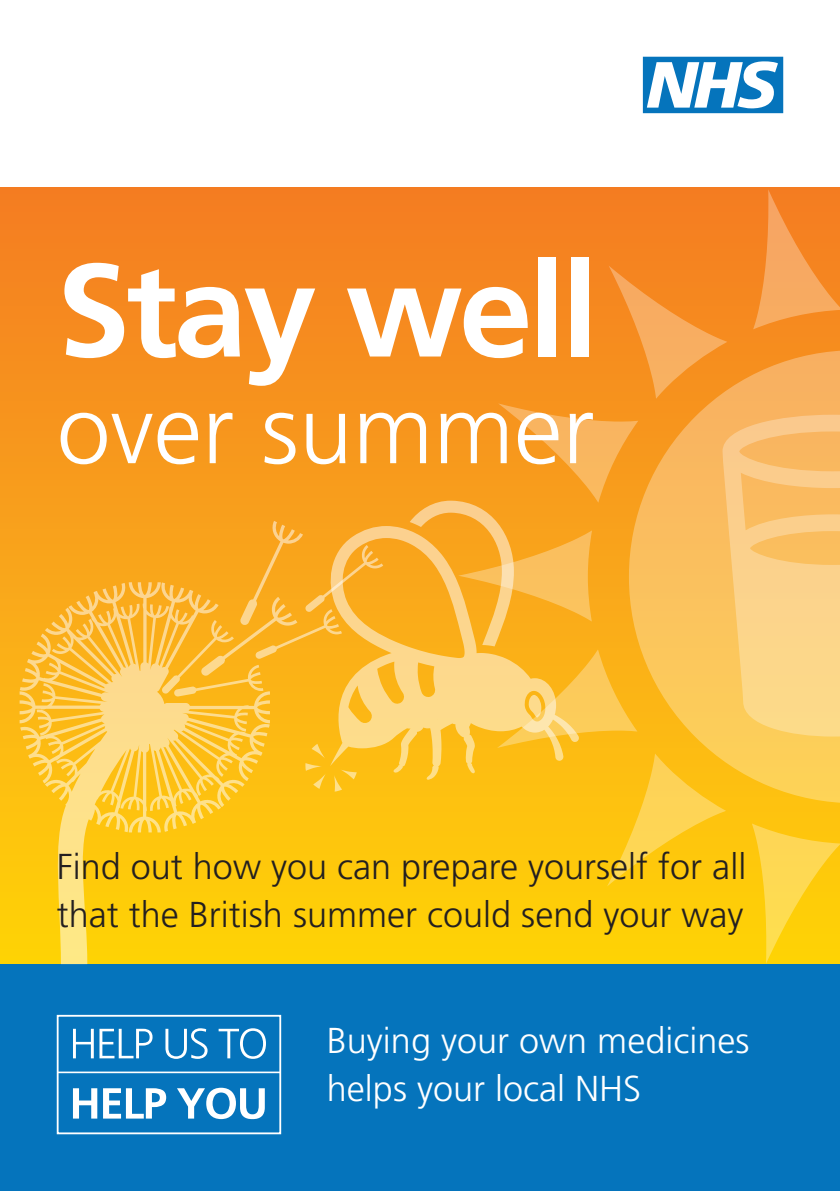
<style>
.page{position:relative;width:840px;height:1191px;background:#fff}
.page>*{position:absolute;margin:0;border:0;box-sizing:border-box;transform-origin:0 0}
.t1{font:700 132px "Frutiger LT Std";letter-spacing:-.03em;color:#fff}
.t2{font:300 96.8px "Frutiger LT Std";color:#fff}
.t3{font:300 36px/48px "Frutiger LT Std";color:#231f20}
.t4{font:300 36px/48px "Frutiger LT Std";color:#fff}
</style>
<div class="page">
<div style="left:0;top:187px;width:839px;height:777px;background:linear-gradient(to bottom,#f47b25,#ffd40a)"></div>
<div style="left:0;top:964px;width:839px;height:227px;background:#0574bc"></div>
<svg style="left:642px;top:57px;width:140px;height:56px"></svg>
<svg style="left:73px;top:1028px;width:79px;height:30px"></svg>
<svg style="left:165px;top:1028px;width:42px;height:30px"></svg>
<svg style="left:218px;top:1028px;width:48px;height:30px"></svg>
<svg style="left:73px;top:1088px;width:24px;height:30px"></svg>
<svg style="left:103px;top:1088px;width:63px;height:30px"></svg>
<svg style="left:177px;top:1087px;width:88px;height:32px"></svg>
<div style="left:57px;top:1014px;width:224px;height:120px;border:2px solid #fff"></div>
<hr style="left:58px;top:1071px;width:222px;height:2px;background:#fff">
<svg style="left:20px;top:521px;width:363px;height:443px;background:#fcc228"></svg>
<svg style="left:305px;top:500px;width:153px;height:291px;background:#fbba3b"></svg>
<svg style="left:458px;top:189px;width:381px;height:774px;background:#f9b237"></svg>
<h1 class="t1" style="left:57px;top:233px;width:542px">Stay well</h1>
<h2 class="t2" style="left:57px;top:375px;width:539px">over summer</h2>
<p class="t3" style="left:57px;top:843px;width:690px">Find out how you can prepare yourself for all that the British summer could send your way</p>
<p class="t4" style="left:327px;top:1017px;width:424px">Buying your own medicines helps your local NHS</p>
</div>
